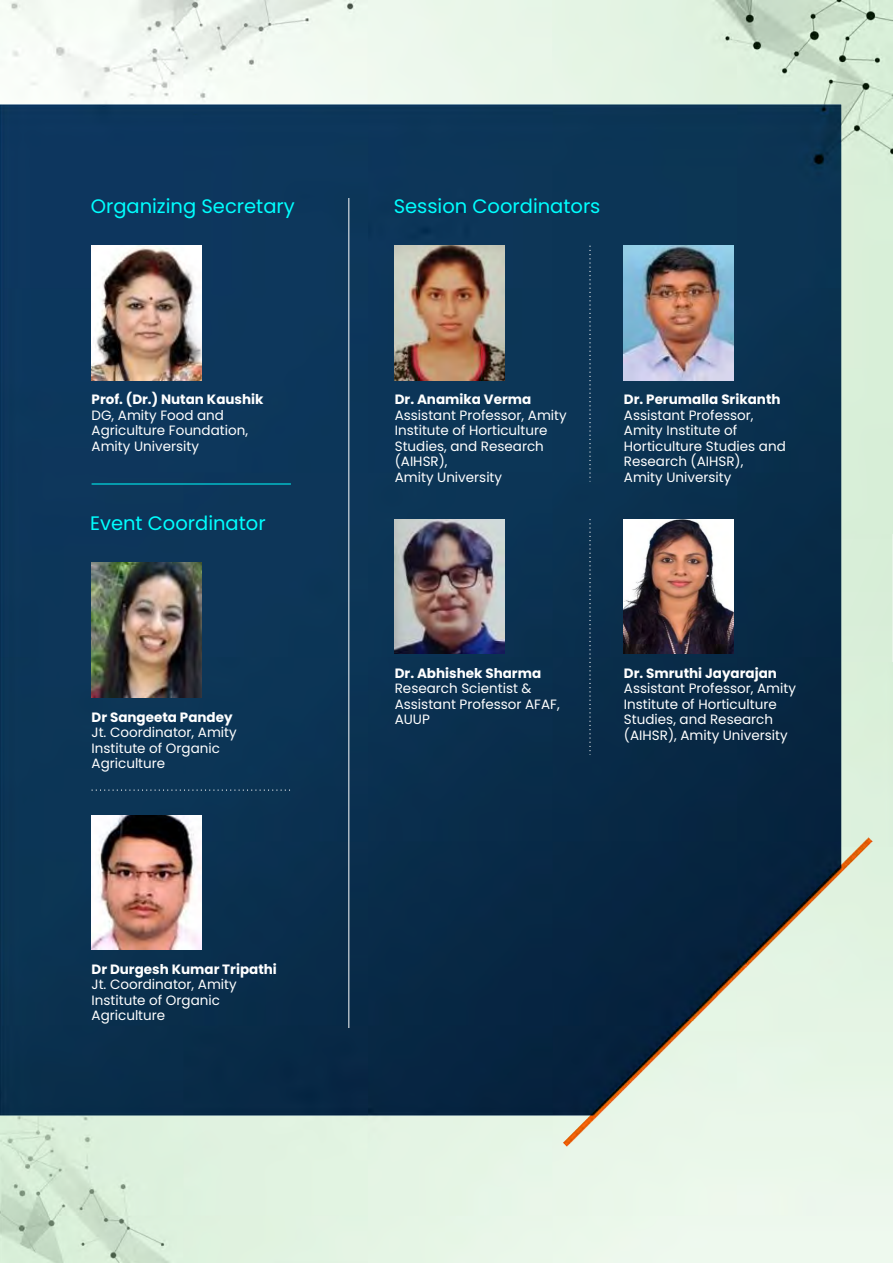
<style>
.page{position:relative;width:893px;height:1263px;background:#fff}
.page>*{position:absolute;margin:0;border:0;box-sizing:border-box;transform-origin:0 0}
.t1{font:19.5px "Poppins";color:#0ff}
.t2{font:13.5px/15.5px "Poppins";color:#fff}
.t3{font:700 13.5px "Poppins";color:#fff}
</style>
<div class="page">
<img style="left:0;top:0;width:893px;height:533px">
<img style="left:0;top:663px;width:893px;height:600px">
<img style="left:0;top:105px;width:841px;height:1010px">
<svg style="left:92px;top:789px;width:199px;height:2px"></svg>
<svg style="left:589px;top:246px;width:1px;height:235px"></svg>
<svg style="left:589px;top:519px;width:1px;height:236px"></svg>
<img style="left:92px;top:246px;width:109px;height:134px">
<img style="left:395px;top:246px;width:109px;height:134px">
<img style="left:395px;top:519px;width:109px;height:135px">
<img style="left:624px;top:246px;width:109px;height:134px">
<img style="left:624px;top:519px;width:109px;height:135px">
<img style="left:92px;top:563px;width:109px;height:135px">
<img style="left:92px;top:815px;width:109px;height:134px">
<hr style="left:348px;top:198px;width:1px;height:830px;background:#fff">
<hr style="left:92px;top:484px;width:199px;height:1px;background:#0ff">
<img style="left:563px;top:837px;width:310px;height:310px">
<h1 class="t1" style="left:91px;top:192px;width:206px">Organizing Secretary</h1>
<h1 class="t1" style="left:394px;top:192px;width:208px">Session Coordinators</h1>
<p class="t3" style="left:92px;top:390px;width:173px">Prof. (Dr.) Nutan Kaushik</p>
<p class="t2" style="left:92px;top:407px;width:158px">DG, Amity Food and<br>Agriculture Foundation,<br>Amity University</p>
<h1 class="t1" style="left:90px;top:510px;width:177px">Event Coordinator</h1>
<p class="t3" style="left:92px;top:707px;width:143px">Dr Sangeeta Pandey</p>
<p class="t2" style="left:92px;top:725px;width:147px">Jt. Coordinator, Amity<br>Institute of Organic<br>Agriculture</p>
<p class="t3" style="left:395px;top:390px;width:138px">Dr. Anamika Verma</p>
<p class="t2" style="left:395px;top:407px;width:173px">Assistant Professor, Amity<br>Institute of Horticulture<br>Studies, and Research (AIHSR),<br>Amity University</p>
<p class="t3" style="left:624px;top:390px;width:158px">Dr. Perumalla Srikanth</p>
<p class="t2" style="left:624px;top:407px;width:163px">Assistant Professor,<br>Amity Institute of<br>Horticulture Studies and<br>Research (AIHSR),<br>Amity University</p>
<p class="t3" style="left:395px;top:664px;width:148px">Dr. Abhishek Sharma</p>
<p class="t2" style="left:395px;top:681px;width:166px">Research Scientist &amp;<br>Assistant Professor AFAF,<br>AUUP</p>
<p class="t3" style="left:624px;top:664px;width:155px">Dr. Smruthi Jayarajan</p>
<p class="t2" style="left:624px;top:681px;width:173px">Assistant Professor, Amity<br>Institute of Horticulture<br>Studies, and Research (AIHSR), Amity University</p>
<p class="t3" style="left:92px;top:959px;width:187px">Dr Durgesh Kumar Tripathi</p>
<p class="t2" style="left:92px;top:977px;width:147px">Jt. Coordinator, Amity<br>Institute of Organic<br>Agriculture</p>
</div>
